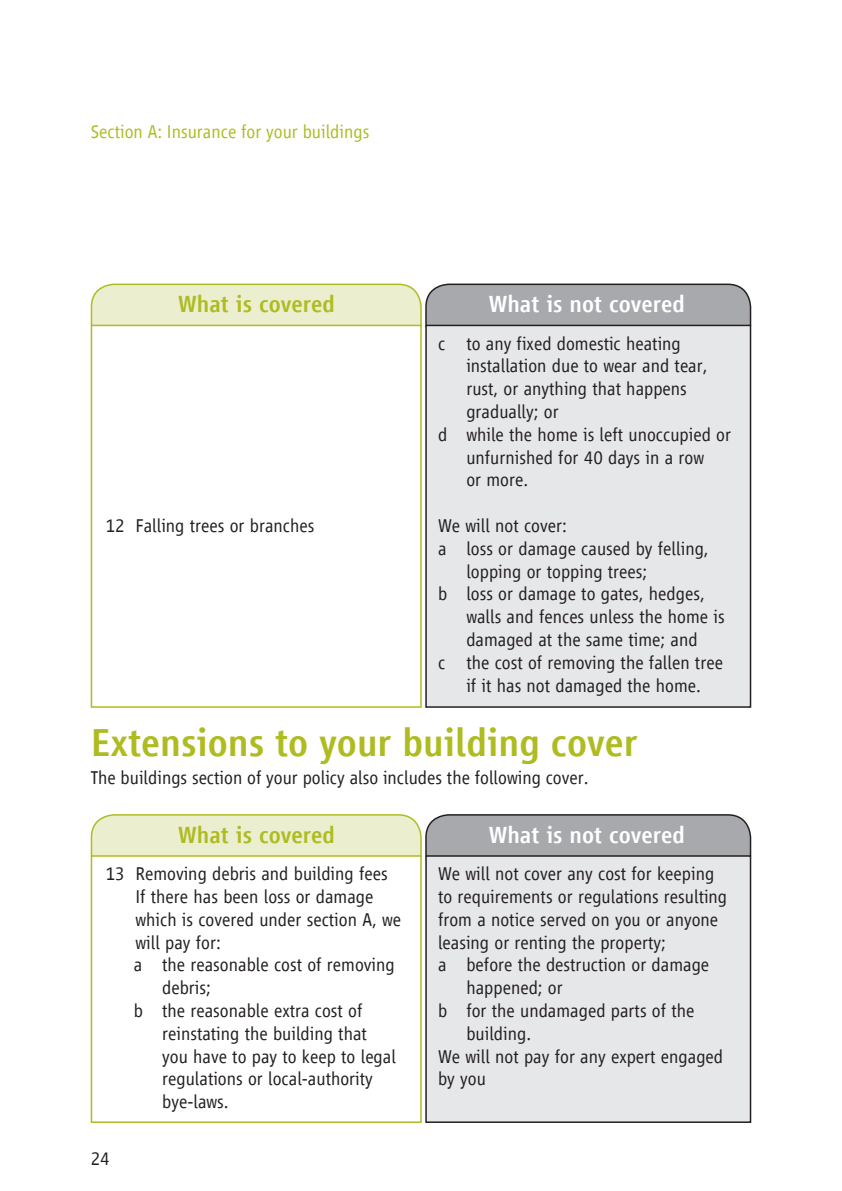
<style>
.page{position:relative;width:842px;height:1191px;background:#fff}
.page>*{position:absolute;margin:0;border:0;box-sizing:border-box;transform-origin:0 0}
.t1{font:500 40px "Vialog LT Com";color:#aebc21}
.t2{font:500 24px "Vialog LT Com";color:#fff}
.t3{font:500 24px "Vialog LT Com";color:#aebc21}
.What_Indent_5mm{font:300 19px/22.8px "Vialog LT Com";color:#231f20}
.What_Indent_10mm{font:300 19px/22.8px "Vialog LT Com";color:#231f20}
._1_indent_5mm{font:300 19px/22.8px "Vialog LT Com";color:#231f20}
.t4{font:300 19px "Vialog LT Com";color:#aebc21}
</style>
<div class="page">
<div style="left:426px;top:284px;width:324px;height:61px;background:#a8a9ad;border-radius:23px"></div>
<div style="left:425px;top:283px;width:326px;height:63px;border:2px solid #231f20;border-radius:23px"></div>
<div style="left:91px;top:284px;width:330px;height:61px;background:#ebeecf;border-radius:23px"></div>
<div style="left:91px;top:283px;width:331px;height:63px;border:2px solid #aebc21;border-radius:23px"></div>
<div style="left:426px;top:815px;width:324px;height:61px;background:#a8a9ad;border-radius:23px"></div>
<div style="left:425px;top:814px;width:326px;height:62px;border:2px solid #231f20;border-radius:23px"></div>
<div style="left:91px;top:815px;width:330px;height:61px;background:#ebeecf;border-radius:23px"></div>
<div style="left:91px;top:814px;width:331px;height:63px;border:2px solid #aebc21;border-radius:23px"></div>
<div style="left:426px;top:325px;width:324px;height:382px;background:#e6e7e9"></div>
<div style="left:425px;top:325px;width:326px;height:383px;border:2px solid #231f20"></div>
<div style="left:91px;top:325px;width:331px;height:383px;background:#fff;border:2px solid #aebc21"></div>
<div style="left:426px;top:856px;width:324px;height:266px;background:#e6e7e9"></div>
<div style="left:425px;top:855px;width:326px;height:268px;border:2px solid #231f20"></div>
<div style="left:91px;top:856px;width:330px;height:266px;background:#fff"></div>
<div style="left:91px;top:855px;width:331px;height:268px;border:2px solid #aebc21"></div>
<p class="t4" style="left:91px;top:121px;width:280px">Section A: Insurance for your buildings</p>
<p class="t3" style="left:178px;top:291px;width:158px">What is covered</p>
<p class="_1_indent_5mm" style="left:105px;top:514px;width:210px">12 Falling trees or branches</p>
<p class="t2" style="left:489px;top:291px;width:198px">What is not covered</p>
<p class="What_Indent_5mm" style="left:466px;top:332px;width:243px;text-indent:-28px">c to any fixed domestic heating installation due to wear and tear, rust, or anything that happens gradually; or</p>
<p class="What_Indent_5mm" style="left:466px;top:423px;width:266px;text-indent:-28px">d while the home is left unoccupied or unfurnished for 40 days in a row<br>or more.</p>
<p class="What_Indent_5mm" style="left:438px;top:514px;width:130px">We will not cover:</p>
<p class="What_Indent_5mm" style="left:466px;top:537px;width:244px;text-indent:-28px">a loss or damage caused by felling, lopping or topping trees;</p>
<p class="What_Indent_5mm" style="left:466px;top:583px;width:260px;text-indent:-28px">b loss or damage to gates, hedges, walls and fences unless the home is damaged at the same time; and</p>
<p class="What_Indent_5mm" style="left:438px;top:651px;width:286px;text-align:center">c the cost of removing the fallen tree if it has not damaged the home.</p>
<p class="t1" style="left:91px;top:720px;width:548px">Extensions to your building cover</p>
<p class="What_Indent_10mm" style="left:91px;top:766px;width:499px">The buildings section of your policy also includes the following cover.</p>
<p class="t3" style="left:178px;top:821px;width:158px">What is covered</p>
<p class="_1_indent_5mm" style="left:105px;top:862px;width:284px">13 Removing debris and building fees</p>
<p class="_1_indent_5mm" style="left:135px;top:885px;width:267px">If there has been loss or damage which is covered under section A, we will pay for:</p>
<p class="What_Indent_10mm" style="left:162px;top:953px;width:234px;text-indent:-28px">a the reasonable cost of removing debris;</p>
<p class="What_Indent_10mm" style="left:162px;top:999px;width:235px;text-indent:-28px">b the reasonable extra cost of reinstating the building that you have to pay to keep to legal regulations or local-authority bye-laws.</p>
<p class="What_Indent_10mm" style="left:91px;top:1147px;width:21px">24</p>
<p class="t2" style="left:489px;top:821px;width:198px">What is not covered</p>
<p class="What_Indent_10mm" style="left:438px;top:862px;width:291px">We will not cover any cost for keeping to requirements or regulations resulting from a notice served on you or anyone leasing or renting the property;</p>
<p class="What_Indent_5mm" style="left:466px;top:953px;width:244px;text-indent:-28px">a before the destruction or damage happened; or</p>
<p class="What_Indent_5mm" style="left:466px;top:999px;width:230px;text-indent:-28px">b for the undamaged parts of the building.</p>
<p class="What_Indent_10mm" style="left:438px;top:1045px;width:287px">We will not pay for any expert engaged by you</p>
</div>
